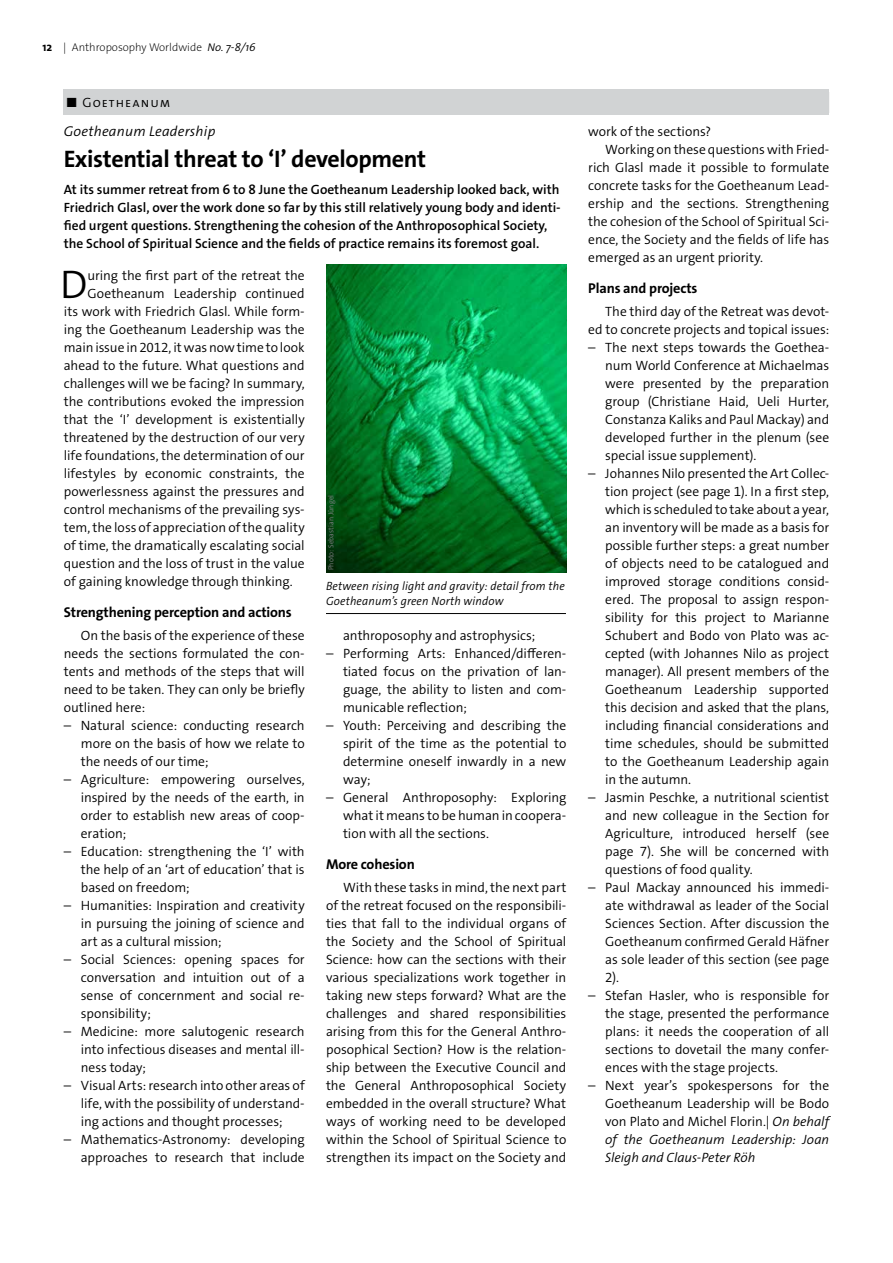
<style>
.page{position:relative;width:893px;height:1263px;background:#fff}
.page>*{position:absolute;margin:0;border:0;box-sizing:border-box;transform-origin:0 0}
.t1{font:300 40.2px "The Sans Os F";color:#000}
.t2{font:700 24px "The Sans Os F";letter-spacing:-.015em;color:#000}
.t3{font:700 14.25px "The Sans Os F";letter-spacing:-.01em;color:#000}
.t4{font:italic 300 14.25px "The Sans Os F";letter-spacing:.015em;color:#000}
.t5{font:300 13.5px/18px "The Sans Os F";letter-spacing:-.005em;color:#000;text-align:justify}
.t6{font:600 13.5px/18px "The Sans Os F";color:#000}
.t7{font:300 13.5px "The Sans Os F";letter-spacing:.075em;color:#000}
.t8{font:italic 300 12px/15px "The Sans Os F";letter-spacing:.015em;color:#000;scale:.95 1}
.t9{font:200 11.25px "The Sans Os F";color:#000}
.t10{font:300 7.5px "The Sans Os F";letter-spacing:.015em;color:#808285;scale:.95 1}
.s1{font-weight:700;font-size:12px}
.s2{font-weight:300;font-style:italic}
.s3{font-style:italic}
</style>
<div class="page">
<div style="left:64px;top:89px;width:765px;height:26px;background:#d1d3d4"></div>
<img style="left:326px;top:264px;width:241px;height:308px">
<hr style="left:326px;top:613px;width:240px;height:1px;background:#000">
<p class="t9" style="left:43px;top:40px;width:215px"><span class="s1">12</span> | Anthroposophy Worldwide <span class="s2">No. 7-8/16</span></p>
<p class="t7" style="left:68px;top:93px;width:104px">■ Goetheanum</p>
<p class="t4" style="left:64px;top:122px;width:153px">Goetheanum Leadership</p>
<h2 class="t2" style="left:64px;top:144px;width:364px">Existential threat to ‘I’ development</h2>
<p class="t6" style="left:64px;top:181px;width:498px">At its summer retreat from 6 to 8 June the Goetheanum Leadership looked back, with Friedrich Glasl, over the work done so far by this still relatively young body and identi&shy;fied urgent questions. Strengthening the cohesion of the Anthroposophical Society, the School of Spiritual Science and the fields of practice remains its foremost goal.</p>
<h1 class="t1" style="left:60px;top:259px;width:29px">D</h1>
<p class="t5" style="left:88px;top:267px;width:219px">uring the first part of the retreat the</p>
<p class="t5" style="left:88px;top:285px;width:219px">Goetheanum Leadership continued</p>
<p class="t5" style="left:64px;top:303px;width:242px">its work with Friedrich Glasl. While form-</p>
<p class="t5" style="left:64px;top:321px;width:242px">ing the Goetheanum Leadership was the</p>
<p class="t5" style="left:64px;top:339px;width:242px">main issue in 2012, it was now time to look</p>
<p class="t5" style="left:64px;top:357px;width:242px">ahead to the future. What questions and</p>
<p class="t5" style="left:64px;top:375px;width:242px">challenges will we be facing? In summary,</p>
<p class="t5" style="left:64px;top:393px;width:242px">the contributions evoked the impression</p>
<p class="t5" style="left:64px;top:411px;width:242px">that the ‘I’ development is existentially</p>
<p class="t5" style="left:64px;top:429px;width:242px">threatened by the destruction of our very</p>
<p class="t5" style="left:64px;top:447px;width:242px">life foundations, the determination of our</p>
<p class="t5" style="left:64px;top:465px;width:242px">lifestyles by economic constraints, the</p>
<p class="t5" style="left:64px;top:483px;width:242px">powerlessness against the pressures and</p>
<p class="t5" style="left:64px;top:501px;width:242px">control mechanisms of the prevailing sys-</p>
<p class="t5" style="left:64px;top:519px;width:242px">tem, the loss of appreciation of the quality</p>
<p class="t5" style="left:64px;top:537px;width:242px">of time, the dramatically escalating social</p>
<p class="t5" style="left:64px;top:555px;width:242px">question and the loss of trust in the value</p>
<p class="t5" style="left:64px;top:573px;width:230px">of gaining knowledge through thinking.</p>
<p class="t3" style="left:64px;top:603px;width:230px">Strengthening perception and actions</p>
<p class="t5" style="left:64px;top:627px;width:242px;text-indent:17px">On the basis of the experience of these needs the sections formulated the con&shy;tents and methods of the steps that will need to be taken. They can only be briefly outlined here:</p>
<p class="t5" style="left:81px;top:717px;width:225px;text-indent:-17px">– Natural science: conducting research more on the basis of how we relate to the needs of our time;</p>
<p class="t5" style="left:81px;top:771px;width:225px;text-indent:-17px">– Agriculture: empowering ourselves, inspired by the needs of the earth, in order to establish new areas of coop&shy;eration;</p>
<p class="t5" style="left:81px;top:843px;width:225px;text-indent:-17px">– Education: strengthening the ‘I’ with the help of an ‘art of education’ that is based on freedom;</p>
<p class="t5" style="left:81px;top:897px;width:225px;text-indent:-17px">– Humanities: Inspiration and creativity in pursuing the joining of science and art as a cultural mission;</p>
<p class="t5" style="left:81px;top:951px;width:225px;text-indent:-17px">– Social Sciences: opening spaces for conversation and intuition out of a sense of concernment and social re&shy;sponsibility;</p>
<p class="t5" style="left:81px;top:1023px;width:225px;text-indent:-17px">– Medicine: more salutogenic research into infectious diseases and mental ill&shy;ness today;</p>
<p class="t5" style="left:81px;top:1076px;width:226px;text-indent:-17px">– Visual Arts: research into other areas of life, with the possibility of understand&shy;ing actions and thought processes;</p>
<p class="t5" style="left:64px;top:1130px;width:242px;text-align:right">– Mathematics-Astronomy: developing approaches to research that include</p>
<p class="t10" style="left:326px;top:570px;width:81px;rotate:-90deg">Photo: Sebastian Jüngel</p>
<p class="t8" style="left:326px;top:578px;width:253px">Between rising light and gravity: detail from the<br>Goetheanum’s green North window</p>
<p class="t5" style="left:343px;top:626px;width:194px">anthroposophy and astrophysics;</p>
<p class="t5" style="left:343px;top:644px;width:225px;text-indent:-17px">– Performing Arts: Enhanced/differen&shy;tiated focus on the privation of lan&shy;guage, the ability to listen and com&shy;municable reflection;</p>
<p class="t5" style="left:343px;top:716px;width:225px;text-indent:-17px">– Youth: Perceiving and describing the spirit of the time as the potential to determine oneself inwardly in a new way;</p>
<p class="t5" style="left:343px;top:788px;width:225px;text-indent:-17px">– General Anthroposophy: Exploring what it means to be human in coopera&shy;tion with all the sections.</p>
<p class="t3" style="left:326px;top:855px;width:90px">More cohesion</p>
<p class="t5" style="left:326px;top:879px;width:242px;text-indent:17px">With these tasks in mind, the next part of the retreat focused on the responsibili&shy;ties that fall to the individual organs of the Society and the School of Spiritual Science: how can the sections with their various specializations work together in taking new steps forward? What are the challenges and shared responsibilities arising from this for the General Anthro&shy;posophical Section? How is the relation&shy;ship between the Executive Council and the General Anthroposophical Society embedded in the overall structure? What ways of working need to be developed within the School of Spiritual Science to strengthen its impact on the Society and</p>
<p class="t5" style="left:588px;top:123px;width:124px">work of the sections?</p>
<p class="t5" style="left:605px;top:141px;width:225px">Working on these questions with Fried-</p>
<p class="t5" style="left:588px;top:159px;width:242px">rich Glasl made it possible to formulate</p>
<p class="t5" style="left:588px;top:177px;width:242px">concrete tasks for the Goetheanum Lead-</p>
<p class="t5" style="left:588px;top:195px;width:242px">ership and the sections. Strengthening</p>
<p class="t5" style="left:588px;top:213px;width:242px">the cohesion of the School of Spiritual Sci-</p>
<p class="t5" style="left:588px;top:231px;width:242px">ence, the Society and the fields of life has</p>
<p class="t5" style="left:588px;top:249px;width:176px">emerged as an urgent priority.</p>
<p class="t3" style="left:588px;top:279px;width:111px">Plans and projects</p>
<p class="t5" style="left:588px;top:303px;width:242px;text-align:right">The third day of the Retreat was devot&shy;ed to concrete projects and topical issues:</p>
<p class="t5" style="left:605px;top:339px;width:225px;text-indent:-17px">– The next steps towards the Goethea&shy;num World Conference at Michaelmas were presented by the preparation group (Christiane Haid, Ueli Hurter, Constanza Kaliks and Paul Mackay) and developed further in the plenum (see special issue supplement).</p>
<p class="t5" style="left:605px;top:465px;width:225px;text-indent:-17px">– Johannes Nilo presented the Art Collec&shy;tion project (see page 1). In a first step, which is scheduled to take about a year, an inventory will be made as a basis for possible further steps: a great number of objects need to be catalogued and improved storage conditions consid&shy;ered. The proposal to assign respon&shy;sibility for this project to Marianne Schubert and Bodo von Plato was ac&shy;cepted (with Johannes Nilo as project manager). All present members of the Goetheanum Leadership supported this decision and asked that the plans, including financial considerations and time schedules, should be submitted to the Goetheanum Leadership again in the autumn.</p>
<p class="t5" style="left:605px;top:788px;width:225px;text-indent:-17px">– Jasmin Peschke, a nutritional scientist and new colleague in the Section for Agriculture, introduced herself (see page 7). She will be concerned with questions of food quality.</p>
<p class="t5" style="left:605px;top:878px;width:225px;text-indent:-17px">– Paul Mackay announced his immedi&shy;ate withdrawal as leader of the Social Sciences Section. After discussion the Goetheanum confirmed Gerald Häfner as sole leader of this section (see page 2).</p>
<p class="t5" style="left:605px;top:986px;width:225px;text-indent:-17px">– Stefan Hasler, who is responsible for the stage, presented the performance plans: it needs the cooperation of all sections to dovetail the many confer&shy;ences with the stage projects.</p>
<p class="t5" style="left:605px;top:1076px;width:225px;text-indent:-17px">– Next year’s spokespersons for the Goetheanum Leadership will be Bodo von Plato and Michel Florin.| <span class="s3">On behalf of the Goetheanum Leadership: Joan Sleigh and Claus-Peter Röh</span></p>
</div>
